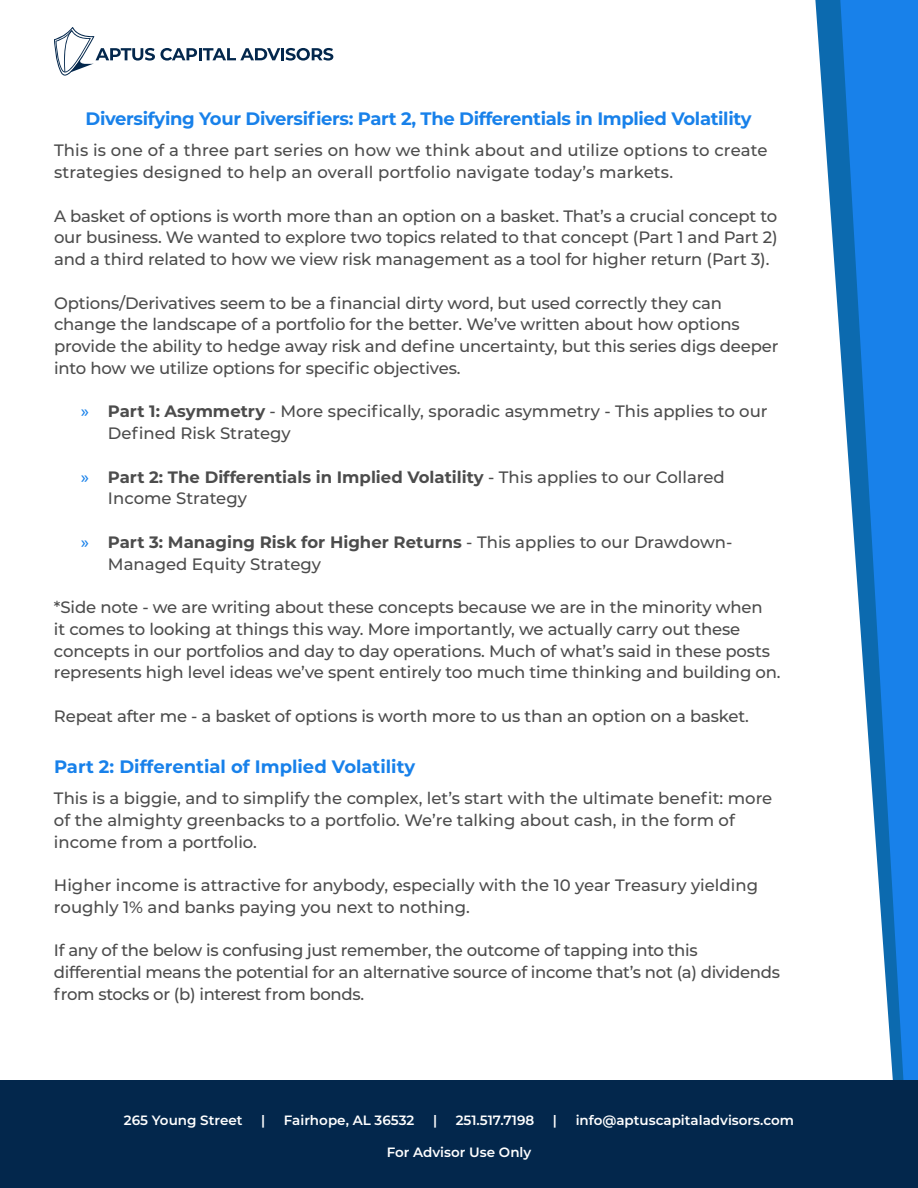
<style>
.page{position:relative;width:918px;height:1188px;background:#fff}
.page>*{position:absolute;margin:0;border:0;box-sizing:border-box;transform-origin:0 0}
.t1{font:700 18px "Montserrat";letter-spacing:-.02em;color:#1881ea}
.t2{font:700 18px "Montserrat";color:#1881ea}
.t3{font:500 16.5px/21.8px "Montserrat";letter-spacing:-.01em;color:#4c4c4c}
.t4{font:500 16.5px/21.8px "Montserrat";letter-spacing:.01em;color:#4c4c4c}
.t5{font:700 16.5px/21.8px "Montserrat";color:#4c4c4c}
.t6{font:600 13.5px "Montserrat";color:#fff}
.s1{color:#1881ea}
.s2{font-weight:700}
.s3{font-weight:500;color:#1881ea}
.s4{font-weight:500}
</style>
<div class="page">
<svg style="left:815px;top:0;width:25px;height:343px"></svg>
<svg style="left:840px;top:0;width:78px;height:1080px;fill:#1881ea"></svg>
<svg style="left:54px;top:27px;width:279px;height:49px"></svg>
<div style="left:0;top:1080px;width:918px;height:108px;background:#03274c"></div>
<p class="t1" style="left:86px;top:106px;width:668px">Diversifying Your Diversifiers: Part 2, The Differentials in Implied Volatility</p>
<p class="t4" style="left:54px;top:139px;width:715px">This is one of a three part series on how we think about and utilize options to create strategies designed to help an overall portfolio navigate today’s markets.</p>
<p class="t3" style="left:54px;top:204px;width:725px;text-align:justify">A basket of options is worth more than an option on a basket. That’s a crucial concept to our business. We wanted to explore two topics related to that concept (Part 1 and Part 2) and a third related to how we view risk management as a tool for higher return (Part 3).</p>
<p class="t3" style="left:54px;top:291px;width:726px">Options/Derivatives seem to be a financial dirty word, but used correctly they can change the landscape of a portfolio for the better. We’ve written about how options provide the ability to hedge away risk and define uncertainty, but this series digs deeper into how we utilize options for specific objectives.</p>
<p class="t3" style="left:108px;top:400px;width:661px;text-indent:-27px"><span class="s1">»</span> <span class="s2">Part 1: Asymmetry</span> - More specifically, sporadic asymmetry - This applies to our<br>Defined Risk Strategy</p>
<p class="t5" style="left:108px;top:465px;width:618px;text-indent:-27px"><span class="s3">»</span> Part 2: The Differentials in Implied Volatility <span class="s4">- This applies to our Collared<br>Income Strategy</span></p>
<p class="t3" style="left:108px;top:530px;width:626px;text-indent:-27px"><span class="s1">»</span> <span class="s2">Part 3: Managing Risk for Higher Returns</span> - This applies to our Drawdown-<br>Managed Equity Strategy</p>
<p class="t3" style="left:54px;top:596px;width:728px">*Side note - we are writing about these concepts because we are in the minority when<br>it comes to looking at things this way. More importantly, we actually carry out these concepts in our portfolios and day to day operations. Much of what’s said in these posts represents high level ideas we’ve spent entirely too much time thinking and building on.</p>
<p class="t3" style="left:54px;top:704px;width:697px">Repeat after me - a basket of options is worth more to us than an option on a basket.</p>
<p class="t2" style="left:54px;top:754px;width:363px">Part 2: Differential of Implied Volatility</p>
<p class="t3" style="left:54px;top:787px;width:720px">This is a biggie, and to simplify the complex, let’s start with the ultimate benefit: more of the almighty greenbacks to a portfolio. We’re talking about cash, in the form of income from a portfolio.</p>
<p class="t3" style="left:54px;top:874px;width:706px">Higher income is attractive for anybody, especially with the 10 year Treasury yielding roughly 1% and banks paying you next to nothing.</p>
<p class="t3" style="left:54px;top:939px;width:728px">If any of the below is confusing just remember, the outcome of tapping into this differential means the potential for an alternative source of income that’s not (a) dividends from stocks or (b) interest from bonds.</p>
<p class="t6" style="left:124px;top:1110px;width:120px">265 Young Street</p>
<p class="t6" style="left:261px;top:1110px;width:6px">|</p>
<p class="t6" style="left:284px;top:1110px;width:132px">Fairhope, AL 36532</p>
<p class="t6" style="left:433px;top:1110px;width:6px">|</p>
<p class="t6" style="left:456px;top:1110px;width:80px">251.517.7198</p>
<p class="t6" style="left:553px;top:1110px;width:6px">|</p>
<p class="t6" style="left:576px;top:1110px;width:220px">info@aptuscapitaladvisors.com</p>
<p class="t6" style="left:387px;top:1142px;width:146px">For Advisor Use Only</p>
</div>
